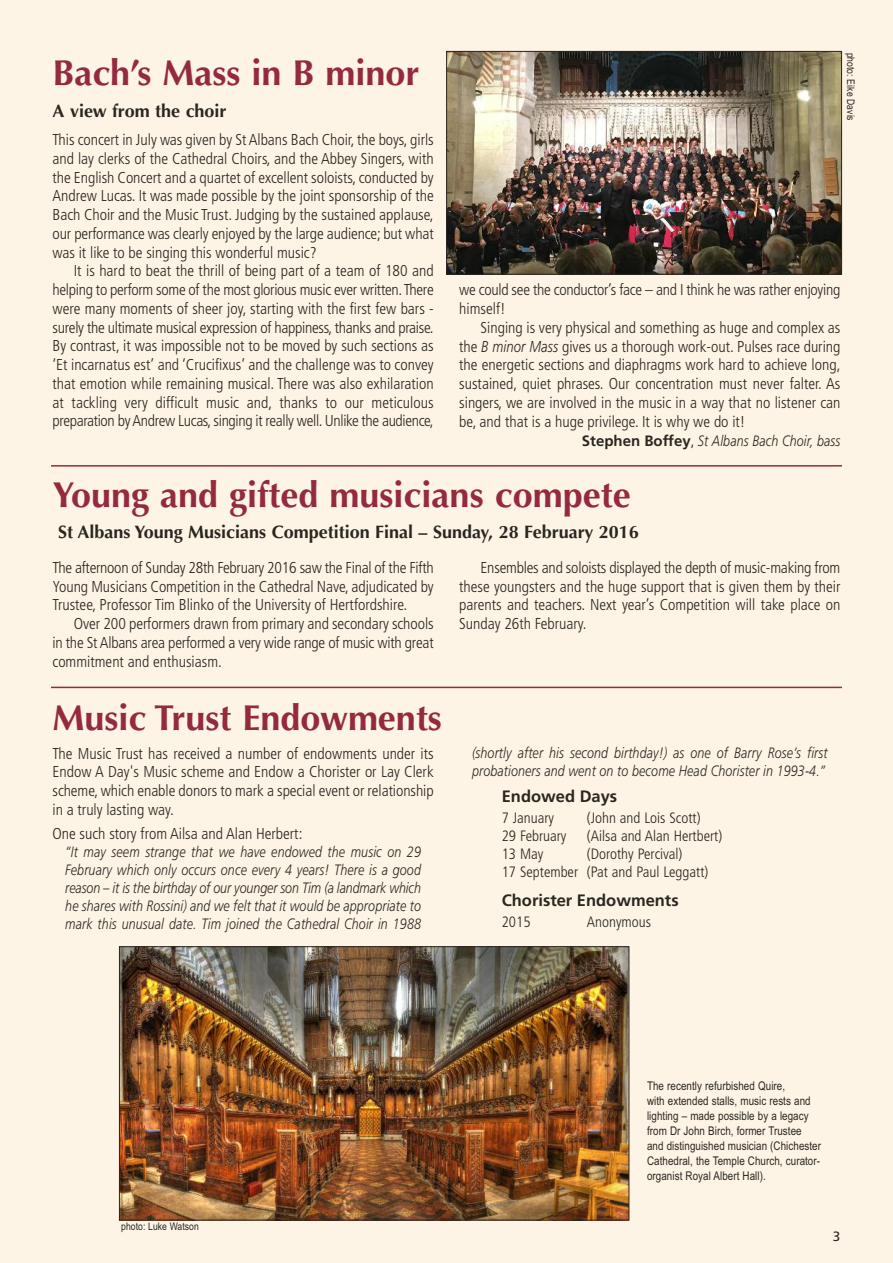
<style>
.page{position:relative;width:893px;height:1263px;background:#fdf4e5}
.page>*{position:absolute;margin:0;border:0;box-sizing:border-box;transform-origin:0 0}
.t1{font:700 36px "Optima";color:#942a3f}
.t2{font:700 18px "Optima";color:#2a2620}
.t3{font:700 16.5px "Frutiger";color:#2a2620}
.t4{font:300 condensed 15.75px/18.8px "Frutiger";color:#2a2620;text-align:justify}
.t5{font:italic 300 15px/18px "Frutiger";letter-spacing:.01em;color:#2a2620;text-align:justify;scale:.83 1}
.t6{font:300 condensed 15px/18px "Frutiger";color:#2a2620}
.t7{font:13.5px "Frutiger";color:#2a2620}
.t8{font:12px/15px "Arial Narrow";letter-spacing:.005em;color:#2a2620}
.t9{font:10.5px "Arial Narrow";letter-spacing:.005em;color:#2a2620}
.s1{font-style:italic;font-stretch:normal}
.s2{font-weight:700;font-style:normal}
.s3{font-style:normal;font-stretch:condensed;font-size:15.75px}
</style>
<div class="page">
<hr style="left:51px;top:465px;width:791px;height:2px;background:#942a3f">
<hr style="left:51px;top:687px;width:791px;height:1px;background:#942a3f">
<img style="left:448px;top:53px;width:392px;height:220px">
<div style="left:446px;top:51px;width:396px;height:224px;border:1px solid #2a2620"></div>
<img style="left:121px;top:948px;width:506px;height:270px">
<div style="left:119px;top:946px;width:510px;height:274px;border:1px solid #2a2620"></div>
<h1 class="t1" style="left:53px;top:58px;width:368px">Bach’s Mass in B minor</h1>
<p class="t2" style="left:53px;top:103px;width:175px">A view from the choir</p>
<p class="t4" style="left:53px;top:132px;width:383px">This concert in July was given by St Albans Bach Choir, the boys, girls and lay clerks of the Cathedral Choirs, and the Abbey Singers, with the English Concert and a quartet of excellent soloists, conducted by Andrew Lucas. It was made possible by the joint sponsorship of the Bach Choir and the Music Trust. Judging by the sustained applause, our performance was clearly enjoyed by the large audience; but what was it like to be singing this wonderful music?</p>
<p class="t4" style="left:53px;top:263px;width:383px;text-indent:21px">It is hard to beat the thrill of being part of a team of 180 and helping to perform some of the most glorious music ever written.There were many moments of sheer joy, starting with the first few bars - surely the ultimate musical expression of happiness, thanks and praise.<br>By contrast, it was impossible not to be moved by such sections as ‘Et incarnatus est’ and ‘Crucifixus’ and the challenge was to convey that emotion while remaining musical. There was also exhilaration at tackling very difficult music and, thanks to our meticulous preparation byAndrew Lucas, singing it really well. Unlike the audience,</p>
<p class="t9" style="left:857px;top:53px;width:70px;rotate:90deg">photo: Eike Davis</p>
<p class="t4" style="left:459px;top:282px;width:383px">we could see the conductor’s face – and I think he was rather enjoying himself!</p>
<p class="t4" style="left:459px;top:319px;width:383px;text-indent:21px">Singing is very physical and something as huge and complex as the <span class="s1">B minor Mass</span> gives us a thorough work-out. Pulses race during the energetic sections and diaphragms work hard to achieve long, sustained, quiet phrases. Our concentration must never falter. As singers, we are involved in the music in a way that no listener can be, and that is a huge privilege. It is why we do it!</p>
<p class="t5" style="left:582px;top:432px;width:313px"><span class="s2">Stephen Boffey</span><span class="s3">,</span> St Albans Bach Choir, bass</p>
<h1 class="t1" style="left:53px;top:480px;width:580px">Young and gifted musicians compete</h1>
<p class="t2" style="left:58px;top:525px;width:582px">St Albans Young Musicians Competition Final – Sunday, 28 February 2016</p>
<p class="t4" style="left:53px;top:559px;width:383px">The afternoon of Sunday 28th February 2016 saw the Final of the Fifth Young Musicians Competition in the Cathedral Nave, adjudicated by Trustee, Professor Tim Blinko of the University of Hertfordshire.</p>
<p class="t4" style="left:53px;top:615px;width:383px;text-indent:21px">Over 200 performers drawn from primary and secondary schools in the StAlbans area performed a very wide range of music with great commitment and enthusiasm.</p>
<p class="t4" style="left:459px;top:559px;width:383px;text-indent:21px">Ensembles and soloists displayed the depth of music-making from these youngsters and the huge support that is given them by their parents and teachers. Next year’s Competition will take place on Sunday 26th February.</p>
<h1 class="t1" style="left:53px;top:703px;width:391px">Music Trust Endowments</h1>
<p class="t4" style="left:53px;top:745px;width:383px">The Music Trust has received a number of endowments under its Endow A Day's Music scheme and Endow a Chorister or Lay Clerk scheme, which enable donors to mark a special event or relationship in a truly lasting way.</p>
<p class="t4" style="left:53px;top:825px;width:251px">One such story from Ailsa and Alan Herbert:</p>
<p class="t5" style="left:65px;top:844px;width:430px">“It may seem strange that we have endowed the music on 29<br>February which only occurs once every 4 years! There is a good reason – it is the birthday of our younger son Tim (a landmark which he shares with Rossini) and we felt that it would be appropriate to mark this unusual date. Tim joined the Cathedral Choir in 1988</p>
<p class="t5" style="left:472px;top:745px;width:430px">(shortly after his second birthday!) as one of Barry Rose’s first probationers and went on to become Head Chorister in 1993-4.”</p>
<p class="t3" style="left:502px;top:789px;width:117px">Endowed Days</p>
<p class="t6" style="left:502px;top:810px;width:54px">7 January</p>
<p class="t6" style="left:587px;top:810px;width:115px">(John and Lois Scott)</p>
<p class="t6" style="left:502px;top:828px;width:66px">29 February</p>
<p class="t6" style="left:587px;top:828px;width:137px">(Ailsa and Alan Hertbert)</p>
<p class="t6" style="left:502px;top:846px;width:43px">13 May</p>
<p class="t6" style="left:502px;top:846px;width:208px;text-indent:85px">(Dorothy Percival)<br>17 September (Pat and Paul Leggatt)</p>
<p class="t3" style="left:502px;top:893px;width:178px">Chorister Endowments</p>
<p class="t6" style="left:502px;top:914px;width:30px">2015</p>
<p class="t6" style="left:587px;top:914px;width:66px">Anonymous</p>
<p class="t9" style="left:121px;top:1220px;width:79px">photo: Luke Watson</p>
<p class="t8" style="left:647px;top:1078px;width:176px">The recently refurbished Quire,<br>with extended stalls, music rests and lighting – made possible by a legacy from Dr John Birch, former Trustee and distinguished musician (Chichester Cathedral, the Temple Church, curator&shy;organist Royal Albert Hall).</p>
<p class="t7" style="left:833px;top:1230px;width:9px">3</p>
</div>
